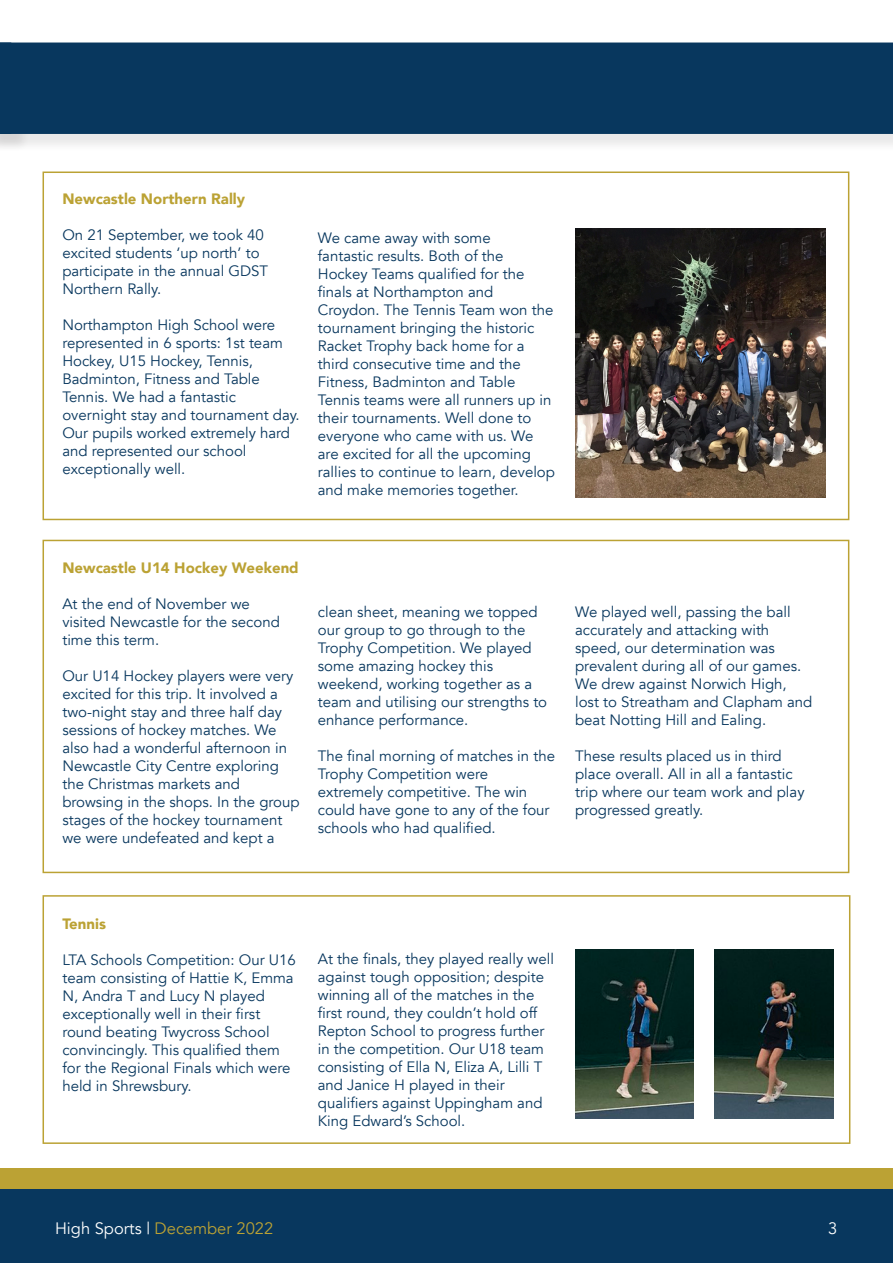
<style>
.page{position:relative;width:893px;height:1263px;background:#fff}
.page>*{position:absolute;margin:0;border:0;box-sizing:border-box;transform-origin:0 0}
.t1{font:16.5px "Avenir";color:#bba234}
.t2{font:16.5px "Avenir";color:#fff}
.t3{font:15px/18px "Avenir";color:#08375e}
.t4{font:900 15px "Avenir";color:#bba234}
.s1{color:#fff}
</style>
<div class="page">
<div style="left:0;top:1185px;width:893px;height:78px;background:#08375e"></div>
<div style="left:0;top:1169px;width:893px;height:20px;background:#bba234"></div>
<div style="left:0;top:45px;width:893px;height:108px;background:#231f20;opacity:.1"></div>
<div style="left:0;top:43px;width:893px;height:91px;background:#08375e"></div>
<div style="left:43px;top:895px;width:807px;height:249px;border:2px solid #bba234"></div>
<img style="left:575px;top:949px;width:119px;height:169px">
<div style="left:43px;top:171px;width:806px;height:349px;border:2px solid #bba234"></div>
<img style="left:575px;top:228px;width:250px;height:269px">
<div style="left:43px;top:540px;width:806px;height:333px;border:2px solid #bba234"></div>
<img style="left:715px;top:949px;width:118px;height:169px">
<p class="t4" style="left:62px;top:186px;width:184px">Newcastle Northern Rally</p>
<p class="t3" style="left:62px;top:226px;width:203px">On 21 September, we took 40</p>
<p class="t3" style="left:62px;top:244px;width:207px">excited students ‘up north’ to participate in the annual GDST<br>Northern Rally.</p>
<p class="t3" style="left:62px;top:316px;width:222px">Northampton High School were represented in 6 sports: 1st team<br>Hockey, U15 Hockey, Tennis,</p>
<p class="t3" style="left:62px;top:370px;width:199px">Badminton, Fitness and Table</p>
<p class="t3" style="left:62px;top:388px;width:175px">Tennis. We had a fantastic</p>
<p class="t3" style="left:62px;top:406px;width:239px">overnight stay and tournament day.<br>Our pupils worked extremely hard and represented our school</p>
<p class="t3" style="left:62px;top:460px;width:125px">exceptionally well.</p>
<p class="t3" style="left:318px;top:229px;width:174px">We came away with some</p>
<p class="t3" style="left:318px;top:247px;width:187px">fantastic results. Both of the</p>
<p class="t3" style="left:318px;top:265px;width:208px">Hockey Teams qualified for the finals at Northampton and</p>
<p class="t3" style="left:318px;top:301px;width:237px">Croydon. The Tennis Team won the tournament bringing the historic<br>Racket Trophy back home for a third consecutive time and the</p>
<p class="t3" style="left:318px;top:373px;width:235px">Fitness, Badminton and Table<br>Tennis teams were all runners up in their tournaments. Well done to</p>
<p class="t3" style="left:318px;top:427px;width:239px">everyone who came with us. We are excited for all the upcoming rallies to continue to learn, develop and make memories together.</p>
<p class="t4" style="left:62px;top:555px;width:238px">Newcastle U14 Hockey Weekend</p>
<p class="t3" style="left:62px;top:595px;width:189px">At the end of November we</p>
<p class="t3" style="left:62px;top:613px;width:219px">visited Newcastle for the second time this term.</p>
<p class="t3" style="left:62px;top:667px;width:232px">Our U14 Hockey players were very excited for this trip. It involved a two-night stay and three half day sessions of hockey matches. We also had a wonderful afternoon in<br>Newcastle City Centre exploring the Christmas markets and</p>
<p class="t3" style="left:62px;top:793px;width:239px">browsing in the shops. In the group stages of the hockey tournament we were undefeated and kept a</p>
<p class="t3" style="left:318px;top:603px;width:221px">clean sheet, meaning we topped our group to go through to the</p>
<p class="t3" style="left:318px;top:639px;width:215px">Trophy Competition. We played some amazing hockey this</p>
<p class="t3" style="left:318px;top:675px;width:231px">weekend, working together as a team and utilising our strengths to enhance performance.</p>
<p class="t3" style="left:318px;top:747px;width:239px">The final morning of matches in the<br>Trophy Competition were</p>
<p class="t3" style="left:318px;top:783px;width:233px">extremely competitive. The win could have gone to any of the four schools who had qualified.</p>
<p class="t3" style="left:575px;top:603px;width:239px">We played well, passing the ball accurately and attacking with speed, our determination was prevalent during all of our games.<br>We drew against Norwich High, lost to Streatham and Clapham and beat Notting Hill and Ealing.</p>
<p class="t3" style="left:575px;top:747px;width:231px">These results placed us in third place overall. All in all a fantastic trip where our team work and play progressed greatly.</p>
<p class="t4" style="left:62px;top:911px;width:45px">Tennis</p>
<p class="t3" style="left:62px;top:951px;width:235px">LTA Schools Competition: Our U16 team consisting of Hattie K, Emma<br>N, Andra T and Lucy N played</p>
<p class="t3" style="left:62px;top:1005px;width:230px">exceptionally well in their first round beating Twycross School convincingly. This qualified them for the Regional Finals which were held in Shrewsbury.</p>
<p class="t3" style="left:318px;top:950px;width:238px">At the finals, they played really well against tough opposition; despite winning all of the matches in the first round, they couldn’t hold off Repton School to progress further in the competition. Our U18 team consisting of Ella N, Eliza A, Lilli T and Janice H played in their</p>
<p class="t3" style="left:318px;top:1094px;width:226px">qualifiers against Uppingham and<br>King Edward’s School.</p>
<p class="t1" style="left:55px;top:1218px;width:220px"><span class="s1">High Sports |</span> December 2022</p>
<p class="t2" style="left:828px;top:1218px;width:11px">3</p>
</div>
